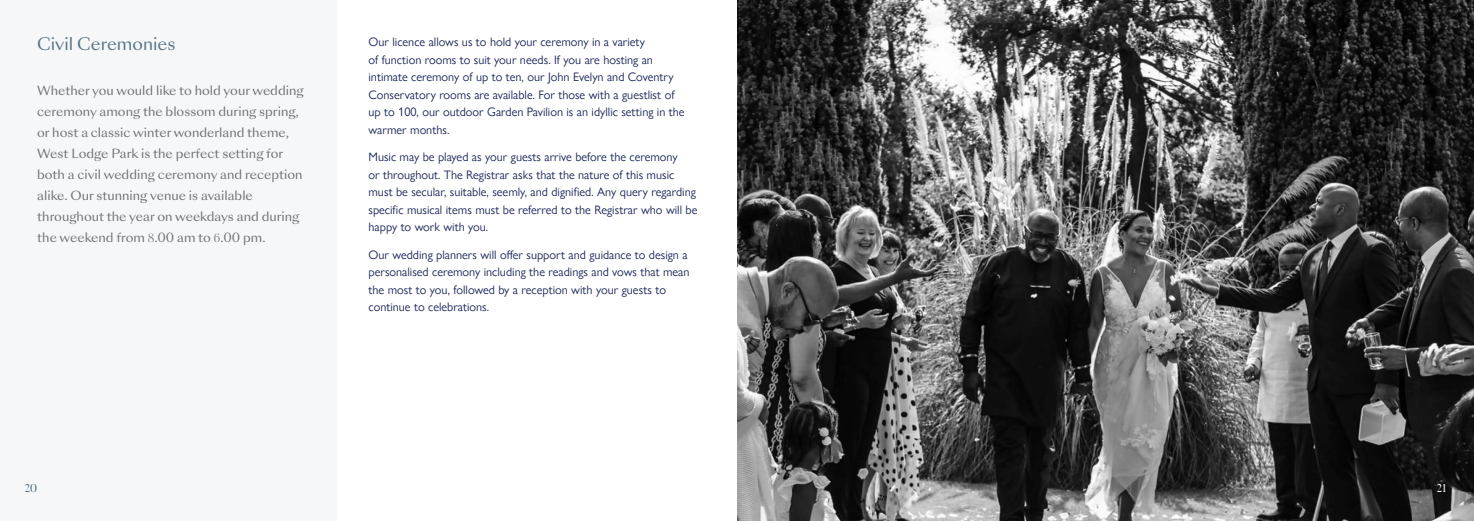
<style>
.page{position:relative;width:1474px;height:521px;background:#fff}
.page>*{position:absolute;margin:0;border:0;box-sizing:border-box;transform-origin:0 0}
.t1{font:16.62px "Sang Bleu Sunrise Trial";color:#55717f}
.t2{font:12.25px/17.5px "Gill Sans Nova";color:#1a2759}
.t3{font:12.25px/21px "Sang Bleu Sunrise Trial";color:#6c6d70}
.t4{font:11.38px "Butler";color:#55717f}
.t5{font:11.38px "Butler";color:#fff}
.s1{font-family:"Butler";font-weight:300}
</style>
<div class="page">
<div style="left:0;top:0;width:336px;height:521px;background:#f5f7f9"></div>
<img style="left:737px;top:0;width:736px;height:521px">
<p class="t1" style="left:37px;top:32px;width:140px">Civil Ceremonies</p>
<p class="t3" style="left:37px;top:80px;width:268px">Whether you would like to hold your wedding ceremony among the blossom during spring, or host a classic winter wonderland theme, West Lodge Park is the perfect setting for both a civil wedding ceremony and reception alike. Our stunning venue is available throughout the year on weekdays and during the weekend from <span class="s1">8</span>.00 am to <span class="s1">6</span>.00 pm.</p>
<p class="t2" style="left:368px;top:33px;width:318px">Our licence allows us to hold your ceremony in a variety<br>of function rooms to suit your needs. If you are hosting an intimate ceremony of up to ten, our John Evelyn and Coventry Conservatory rooms are available. For those with a guestlist of up to 100, our outdoor Garden Pavilion is an idyllic setting in the warmer months.</p>
<p class="t2" style="left:368px;top:148px;width:330px">Music may be played as your guests arrive before the ceremony<br>or throughout. The Registrar asks that the nature of this music must be secular, suitable, seemly, and dignified. Any query regarding specific musical items must be referred to the Registrar who will be happy to work with you.</p>
<p class="t2" style="left:368px;top:245px;width:322px">Our wedding planners will offer support and guidance to design a personalised ceremony including the readings and vows that mean the most to you, followed by a reception with your guests to continue to celebrations.</p>
<p class="t4" style="left:25px;top:481px;width:14px">20</p>
<p class="t5" style="left:1436px;top:481px;width:11px">21</p>
</div>
